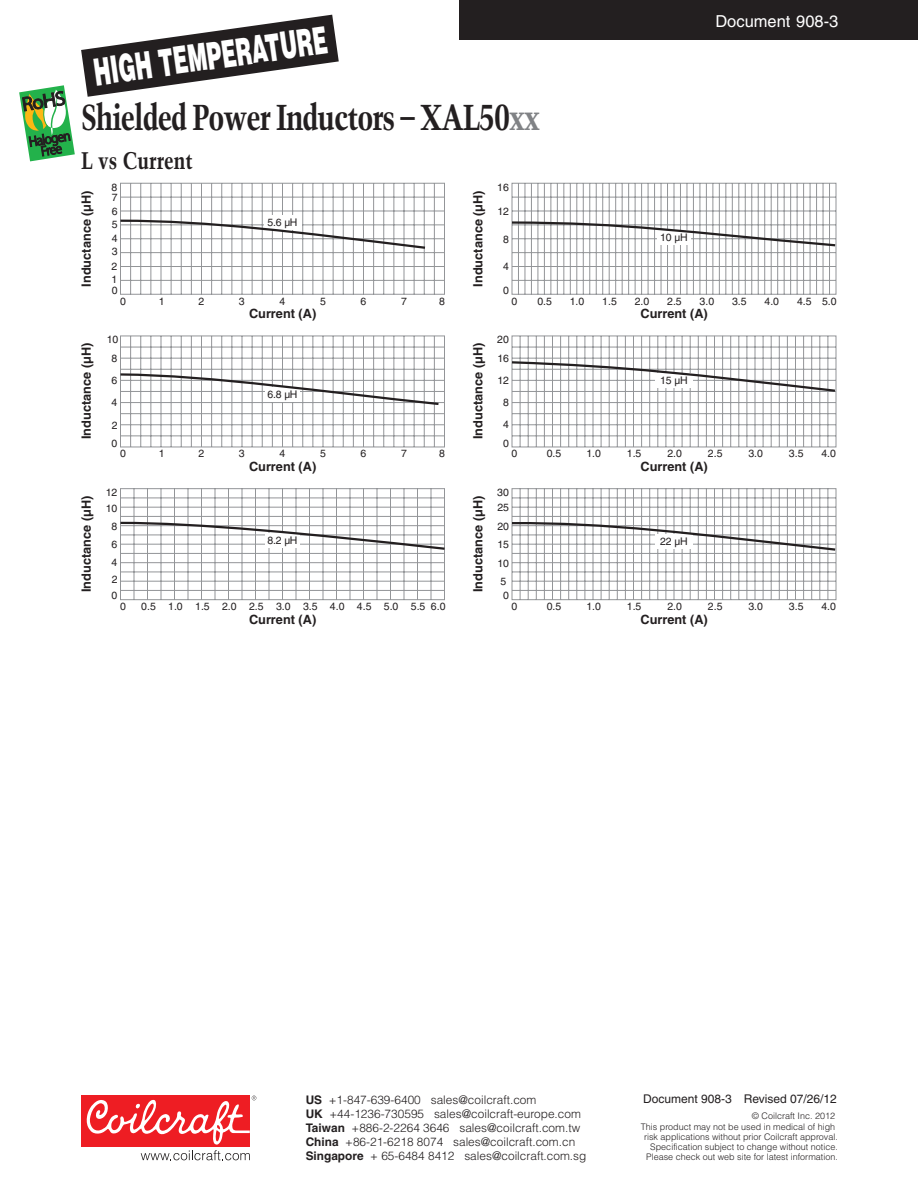
<style>
.page{position:relative;width:918px;height:1188px;background:#fff}
.page>*{position:absolute;margin:0;border:0;box-sizing:border-box;transform-origin:0 0}
.t1{font:900 37.8px "Helvetica";color:#fff;scale:.54 1}
.t2{font:700 condensed 36px "Trump Mediaeval";letter-spacing:-.03em;color:#231f20}
.t3{font:700 condensed 24px "Trump Mediaeval";color:#231f20}
.t4{font:16.5px "Helvetica";color:#fff}
.t5{font:700 12.75px "Helvetica";color:#231f20}
.t6{font:12px "Helvetica";color:#231f20}
.t7{font:300 11.85px "Helvetica";color:#231f20}
.t8{font:700 11.85px/14.1px "Helvetica";color:#231f20}
.t9{font:10.5px/12.9px "Helvetica";color:#231f20}
.t10{font:300 9px/9.9px "Helvetica";color:#231f20;text-align:right}
.s1{color:#808285}
</style>
<div class="page">
<div style="left:459px;top:0;width:459px;height:40px;background:#231f20"></div>
<div style="left:81px;top:1096px;width:169px;height:51px;background:#ee1d23"></div>
<svg style="left:86px;top:1096px;width:170px;height:64px"></svg>
<svg style="left:19px;top:85px;width:56px;height:76px"></svg>
<svg style="left:81px;top:15px;width:258px;height:82px"></svg>
<svg style="left:120px;top:182px;width:325px;height:113px"></svg>
<svg style="left:120px;top:335px;width:325px;height:113px"></svg>
<svg style="left:120px;top:488px;width:325px;height:112px"></svg>
<svg style="left:511px;top:182px;width:326px;height:113px"></svg>
<svg style="left:511px;top:335px;width:326px;height:113px"></svg>
<svg style="left:511px;top:488px;width:326px;height:112px"></svg>
<h1 class="t1" style="left:90px;top:48px;width:438px;rotate:-8deg">HIGH TEMPERATURE</h1>
<h2 class="t2" style="left:81px;top:94px;width:461px">Shielded Power Inductors – XAL50<span class="s1">xx</span></h2>
<h3 class="t3" style="left:81px;top:146px;width:113px">L vs Current</h3>
<p class="t5" style="left:79px;top:287px;width:98px;rotate:-90deg">Inductance (µH)</p>
<p class="t9" style="left:112px;top:180px;width:7px">8</p>
<p class="t9" style="left:112px;top:191px;width:7px">7</p>
<p class="t9" style="left:112px;top:218px;width:7px">5</p>
<p class="t9" style="left:112px;top:205px;width:7px">6</p>
<p class="t9" style="left:112px;top:232px;width:7px">4<br>3</p>
<p class="t9" style="left:112px;top:260px;width:7px">2<br>1</p>
<p class="t9" style="left:112px;top:284px;width:7px">0</p>
<p class="t9" style="left:268px;top:215px;width:32px">5.6 µH</p>
<p class="t5" style="left:470px;top:287px;width:98px;rotate:-90deg">Inductance (µH)</p>
<p class="t9" style="left:497px;top:180px;width:13px">16</p>
<p class="t9" style="left:497px;top:205px;width:13px">12</p>
<p class="t9" style="left:503px;top:232px;width:7px">8</p>
<p class="t9" style="left:503px;top:260px;width:7px">4</p>
<p class="t9" style="left:503px;top:284px;width:7px">0</p>
<h3 class="t4" style="left:715px;top:11px;width:124px">Document 908-3</h3>
<p class="t9" style="left:660px;top:231px;width:29px">10 µH</p>
<p class="t5" style="left:79px;top:439px;width:98px;rotate:-90deg">Inductance (µH)</p>
<p class="t5" style="left:79px;top:592px;width:98px;rotate:-90deg">Inductance (µH)</p>
<p class="t9" style="left:120px;top:294px;width:7px">0</p>
<p class="t9" style="left:199px;top:294px;width:7px">2</p>
<p class="t9" style="left:159px;top:294px;width:7px">1</p>
<p class="t9" style="left:239px;top:294px;width:7px">3</p>
<p class="t9" style="left:279px;top:294px;width:7px">4</p>
<p class="t9" style="left:320px;top:294px;width:7px">5</p>
<p class="t9" style="left:401px;top:294px;width:7px">7</p>
<p class="t9" style="left:361px;top:294px;width:7px">6</p>
<p class="t9" style="left:439px;top:294px;width:7px">8</p>
<p class="t9" style="left:107px;top:333px;width:13px">10</p>
<p class="t9" style="left:112px;top:352px;width:7px">8</p>
<p class="t9" style="left:112px;top:374px;width:7px">6</p>
<p class="t9" style="left:112px;top:396px;width:7px">4</p>
<p class="t9" style="left:112px;top:419px;width:7px">2</p>
<p class="t9" style="left:112px;top:437px;width:7px">0</p>
<p class="t5" style="left:249px;top:306px;width:69px">Current (A)</p>
<p class="t9" style="left:268px;top:388px;width:32px">6.8 µH</p>
<p class="t9" style="left:120px;top:447px;width:7px">0</p>
<p class="t9" style="left:199px;top:447px;width:7px">2</p>
<p class="t9" style="left:159px;top:447px;width:7px">1</p>
<p class="t9" style="left:239px;top:447px;width:7px">3</p>
<p class="t9" style="left:279px;top:447px;width:7px">4</p>
<p class="t9" style="left:320px;top:447px;width:7px">5</p>
<p class="t9" style="left:401px;top:447px;width:7px">7</p>
<p class="t9" style="left:361px;top:447px;width:7px">6</p>
<p class="t9" style="left:439px;top:447px;width:7px">8</p>
<p class="t9" style="left:106px;top:485px;width:13px">12</p>
<p class="t9" style="left:106px;top:502px;width:13px">10</p>
<p class="t9" style="left:112px;top:520px;width:7px">8</p>
<p class="t9" style="left:112px;top:538px;width:7px">6</p>
<p class="t9" style="left:112px;top:556px;width:7px">4</p>
<p class="t9" style="left:112px;top:573px;width:7px">2</p>
<p class="t9" style="left:112px;top:589px;width:7px">0</p>
<p class="t5" style="left:249px;top:459px;width:69px">Current (A)</p>
<p class="t9" style="left:268px;top:534px;width:32px">8.2 µH</p>
<p class="t9" style="left:120px;top:600px;width:7px">0</p>
<p class="t9" style="left:141px;top:600px;width:306px">0.5 1.0 1.5 2.0 2.5 3.0 3.5 4.0 4.5 5.0 5.5 6.0</p>
<p class="t5" style="left:249px;top:611px;width:69px">Current (A)</p>
<p class="t5" style="left:470px;top:439px;width:98px;rotate:-90deg">Inductance (µH)</p>
<p class="t5" style="left:470px;top:592px;width:98px;rotate:-90deg">Inductance (µH)</p>
<p class="t9" style="left:512px;top:294px;width:7px">0</p>
<p class="t9" style="left:537px;top:294px;width:16px">0.5</p>
<p class="t9" style="left:570px;top:294px;width:16px">1.0</p>
<p class="t9" style="left:602px;top:294px;width:16px">1.5</p>
<p class="t9" style="left:635px;top:294px;width:16px">2.0</p>
<p class="t9" style="left:667px;top:294px;width:16px">2.5</p>
<p class="t9" style="left:700px;top:294px;width:16px">3.0</p>
<p class="t9" style="left:732px;top:294px;width:16px">3.5</p>
<p class="t9" style="left:765px;top:294px;width:16px">4.0</p>
<p class="t9" style="left:797px;top:294px;width:41px">4.5 5.0</p>
<p class="t9" style="left:497px;top:333px;width:13px">20</p>
<p class="t9" style="left:497px;top:352px;width:13px">16</p>
<p class="t9" style="left:497px;top:374px;width:13px">12</p>
<p class="t9" style="left:503px;top:396px;width:7px">8</p>
<p class="t9" style="left:503px;top:418px;width:7px">4</p>
<p class="t9" style="left:503px;top:437px;width:7px">0</p>
<p class="t9" style="left:511px;top:447px;width:7px">0</p>
<p class="t9" style="left:547px;top:447px;width:16px">0.5</p>
<p class="t9" style="left:586px;top:447px;width:16px">1.0</p>
<p class="t9" style="left:497px;top:486px;width:13px">30</p>
<p class="t9" style="left:497px;top:501px;width:13px">25</p>
<p class="t9" style="left:497px;top:519px;width:13px">20</p>
<p class="t9" style="left:497px;top:538px;width:13px">15</p>
<p class="t9" style="left:497px;top:557px;width:13px">10</p>
<p class="t9" style="left:500px;top:575px;width:7px">5</p>
<p class="t9" style="left:503px;top:589px;width:7px">0</p>
<p class="t9" style="left:511px;top:600px;width:7px">0</p>
<p class="t9" style="left:547px;top:600px;width:16px">0.5</p>
<p class="t9" style="left:586px;top:600px;width:16px">1.0</p>
<p class="t5" style="left:641px;top:306px;width:69px">Current (A)</p>
<p class="t9" style="left:660px;top:374px;width:29px">15 µH</p>
<p class="t9" style="left:627px;top:447px;width:16px">1.5</p>
<p class="t9" style="left:667px;top:447px;width:16px">2.0</p>
<p class="t9" style="left:708px;top:447px;width:16px">2.5</p>
<p class="t9" style="left:748px;top:447px;width:16px">3.0</p>
<p class="t9" style="left:789px;top:447px;width:16px">3.5</p>
<p class="t9" style="left:821px;top:447px;width:16px">4.0</p>
<p class="t5" style="left:641px;top:459px;width:69px">Current (A)</p>
<p class="t9" style="left:660px;top:535px;width:29px">22 µH</p>
<p class="t9" style="left:627px;top:600px;width:16px">1.5</p>
<p class="t9" style="left:667px;top:600px;width:16px">2.0</p>
<p class="t9" style="left:708px;top:600px;width:16px">2.5</p>
<p class="t9" style="left:748px;top:600px;width:16px">3.0</p>
<p class="t9" style="left:789px;top:600px;width:16px">3.5</p>
<p class="t9" style="left:821px;top:600px;width:16px">4.0</p>
<p class="t5" style="left:641px;top:611px;width:69px">Current (A)</p>
<p class="t7" style="left:329px;top:1092px;width:209px">+1-847-639-6400 sales@coilcraft.com</p>
<p class="t7" style="left:329px;top:1106px;width:253px">+44-1236-730595 sales@coilcraft-europe.com</p>
<p class="t7" style="left:352px;top:1121px;width:230px">+886-2-2264 3646 sales@coilcraft.com.tw</p>
<p class="t7" style="left:345px;top:1135px;width:232px">+86-21-6218 8074 sales@coilcraft.com.cn</p>
<p class="t7" style="left:370px;top:1149px;width:218px">+ 65-6484 8412 sales@coilcraft.com.sg</p>
<p class="t8" style="left:306px;top:1093px;width:59px">US<br>UK<br>Taiwan<br>China<br>Singapore</p>
<p class="t6" style="left:643px;top:1092px;width:195px">Document 908-3 Revised 07/26/12</p>
<p class="t10" style="left:641px;top:1110px;width:196px;line-height:11.4px">© Coilcraft Inc. 2012<br>This product may not be used in medical of high</p>
<p class="t10" style="left:644px;top:1132px;width:195px">risk applications without prior Coilcraft approval.<br>Specification subject to change without notice.<br>Please check out web site for latest information.</p>
</div>
